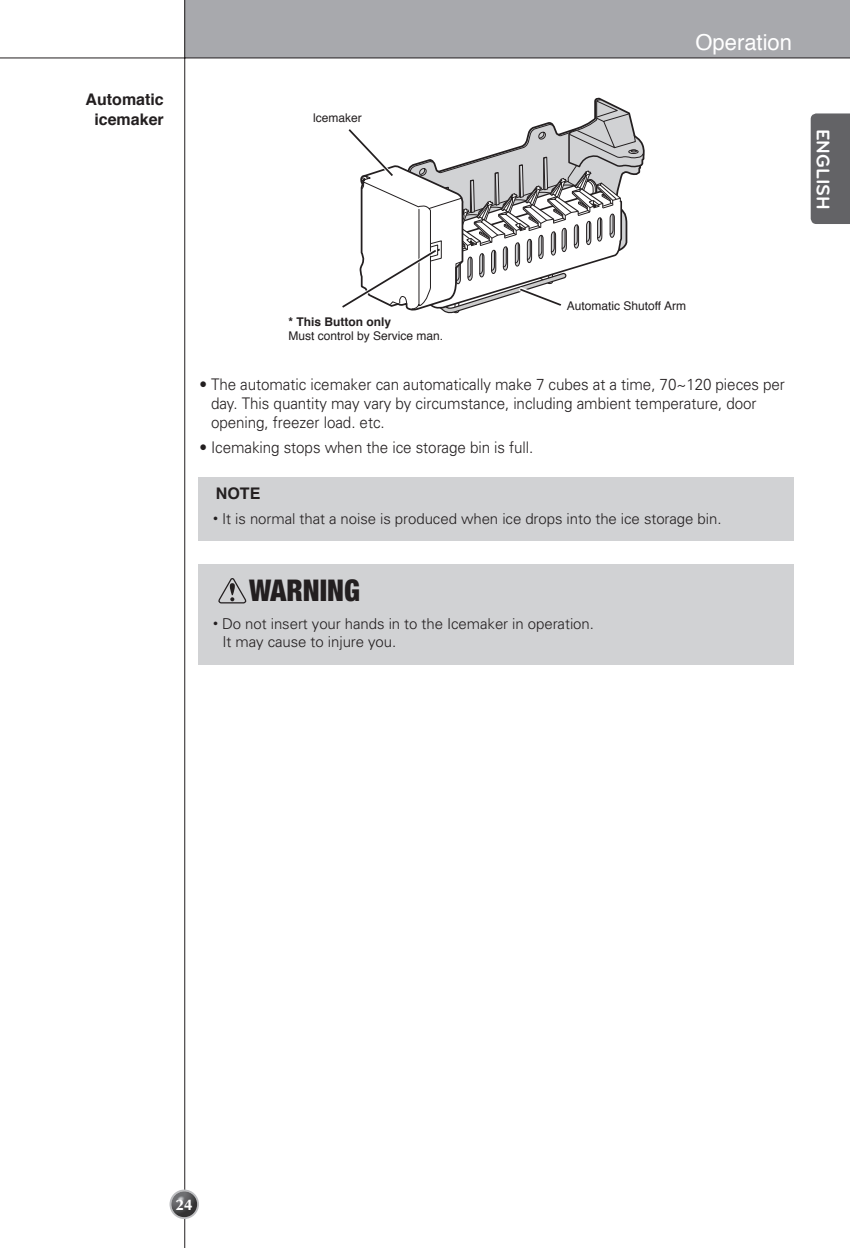
<style>
.page{position:relative;width:850px;height:1248px;background:#fff}
.page>*{position:absolute;margin:0;border:0;box-sizing:border-box;transform-origin:0 0}
.t1{font:900 condensed 30px "Helvetica Neue";color:#231f20;scale:.95 1}
.t2{font:22px "Helvetica";color:#fff}
.t3{font:700 19px "Bryant LG";color:#fff}
.t4{font:300 16px/19.2px "Univers";letter-spacing:-.005em;color:#231f20;scale:.95 1}
.t5{font:700 16px/19.2px "Helvetica";color:#231f20;text-align:center}
.t6{font:700 16px "Optane";color:#fff}
.t7{font:300 15px/18px "Univers";letter-spacing:-.005em;color:#231f20}
.t8{font:12px "Helvetica";color:#231f20}
.t9{font:700 12px "Helvetica";color:#231f20}
.s1{font-size:10px}
</style>
<div class="page">
<div style="left:184px;top:1px;width:666px;height:56px;background:#a8a9ad"></div>
<hr style="left:184px;top:1px;width:1px;height:1247px;background:#231f20">
<hr style="left:0;top:57px;width:850px;height:1px;background:#231f20">
<svg style="left:170px;top:1190px;width:29px;height:29px"></svg>
<img style="left:171px;top:1191px;width:26px;height:26px;border-radius:50%">
<div style="left:811px;top:113px;width:39px;height:111px;background:#636366"></div>
<div style="left:198px;top:477px;width:596px;height:63px;background:#d1d2d4"></div>
<div style="left:198px;top:564px;width:596px;height:100px;background:#d1d2d4"></div>
<svg style="left:218px;top:578px;width:28px;height:26px"></svg>
<svg style="left:342px;top:99px;width:302px;height:215px"></svg>
<p class="t5" style="left:86px;top:91px;width:80px">Automatic icemaker</p>
<p class="t8" style="left:313px;top:113px;width:50px">lcemaker</p>
<h2 class="t2" style="left:695px;top:33px;width:98px">Operation</h2>
<p class="t3" style="left:830px;top:129px;width:82px;rotate:90deg">ENGLISH</p>
<p class="t9" style="left:288px;top:317px;width:104px">* This Button only</p>
<p class="t8" style="left:288px;top:331px;width:156px">Must control by Service man.</p>
<p class="t8" style="left:567px;top:300px;width:121px">Automatic Shutoff Arm</p>
<p class="t4" style="left:211px;top:376px;width:606px;text-indent:-12px">• The automatic icemaker can automatically make 7 cubes at a time, 70~120 pieces per day. This quantity may vary by circumstance, including ambient temperature, door opening, freezer load. etc.</p>
<p class="t4" style="left:199px;top:439px;width:353px">• Icemaking stops when the ice storage bin is full.</p>
<p class="t5" style="left:216px;top:486px;width:46px">NOTE</p>
<p class="t7" style="left:213px;top:511px;width:510px"><span class="s1">•</span> It is normal that a noise is produced when ice drops into the ice storage bin.</p>
<h1 class="t1" style="left:249px;top:580px;width:118px">WARNING</h1>
<p class="t7" style="left:222px;top:616px;width:373px;text-indent:-9px"><span class="s1">•</span> Do not insert your hands in to the Icemaker in operation.<br>It may cause to injure you.</p>
<p class="t6" style="left:175px;top:1195px;width:19px">24</p>
</div>
